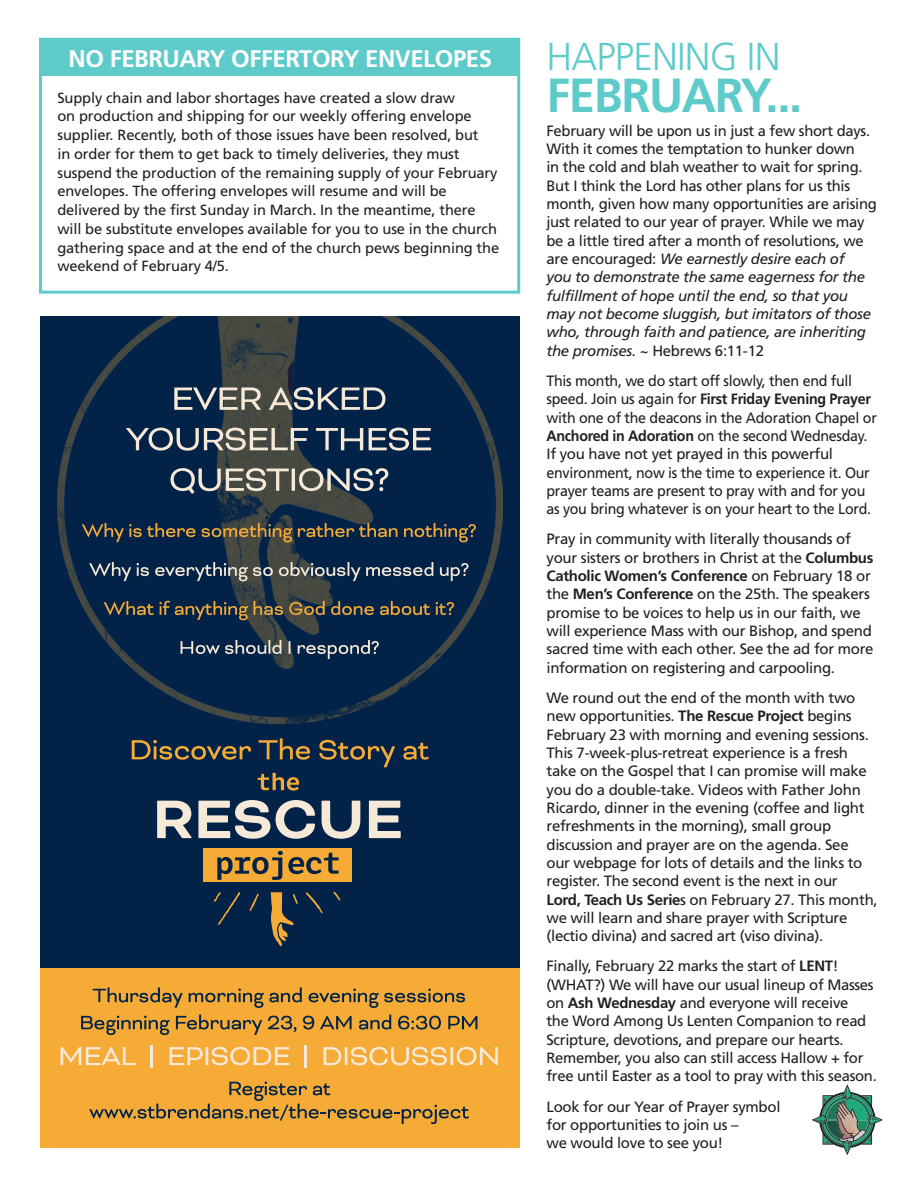
<style>
.page{position:relative;width:918px;height:1188px;background:#fff}
.page>*{position:absolute;margin:0;border:0;box-sizing:border-box;transform-origin:0 0}
.t1{font:700 47.85px "Frutiger LT Std";letter-spacing:-.03em;color:#5ecbca}
.t2{font:300 38.85px "Frutiger LT Std";letter-spacing:-.02em;color:#5ecbca}
.t3{font:700 24px "Frutiger LT Std";letter-spacing:-.02em;color:#fff}
.t4{font:15px/18.3px "Frutiger LT Std";letter-spacing:-.02em;color:#231f20}
.t5{font:15px/18.3px "Frutiger LT Std";letter-spacing:-.02em;color:#231f20;scale:.95 1}
.t6{font:14.7px/18.8px "Frutiger LT Std";letter-spacing:-.01em;color:#231f20}
.s1{font-style:italic}
.s2{font-weight:700}
</style>
<div class="page">
<svg style="left:812px;top:1084px;width:71px;height:71px"></svg>
<div style="left:39px;top:38px;width:481px;height:256px;border:3px solid #5ecbca"></div>
<div style="left:41px;top:317px;width:479px;height:829px;background:#022347"></div>
<div style="left:41px;top:968px;width:479px;height:179px;background:#f5ab35"></div>
<img style="left:58px;top:317px;width:444px;height:406px">
<svg style="left:174px;top:388px;width:87px;height:22px"></svg>
<svg style="left:269px;top:387px;width:116px;height:23px"></svg>
<svg style="left:126px;top:428px;width:182px;height:23px"></svg>
<svg style="left:316px;top:428px;width:47px;height:22px"></svg>
<svg style="left:369px;top:428px;width:62px;height:23px"></svg>
<svg style="left:171px;top:468px;width:217px;height:26px"></svg>
<svg style="left:82px;top:523px;width:113px;height:19px"></svg>
<svg style="left:202px;top:523px;width:90px;height:19px"></svg>
<svg style="left:298px;top:523px;width:99px;height:14px"></svg>
<svg style="left:404px;top:523px;width:72px;height:19px"></svg>
<svg style="left:89px;top:562px;width:42px;height:19px"></svg>
<svg style="left:137px;top:563px;width:12px;height:13px"></svg>
<svg style="left:155px;top:562px;width:118px;height:19px"></svg>
<svg style="left:279px;top:562px;width:154px;height:19px"></svg>
<svg style="left:440px;top:563px;width:29px;height:18px"></svg>
<svg style="left:104px;top:601px;width:179px;height:19px"></svg>
<svg style="left:289px;top:601px;width:36px;height:14px"></svg>
<svg style="left:331px;top:601px;width:43px;height:14px"></svg>
<svg style="left:380px;top:601px;width:50px;height:14px"></svg>
<svg style="left:436px;top:602px;width:18px;height:13px"></svg>
<svg style="left:181px;top:640px;width:100px;height:14px"></svg>
<svg style="left:289px;top:641px;width:2px;height:13px"></svg>
<svg style="left:298px;top:640px;width:81px;height:19px"></svg>
<svg style="left:132px;top:740px;width:119px;height:20px"></svg>
<svg style="left:259px;top:738px;width:51px;height:22px"></svg>
<svg style="left:319px;top:740px;width:76px;height:27px"></svg>
<svg style="left:403px;top:743px;width:26px;height:17px"></svg>
<svg style="left:93px;top:987px;width:90px;height:21px"></svg>
<svg style="left:189px;top:987px;width:113px;height:21px"></svg>
<svg style="left:309px;top:989px;width:156px;height:19px"></svg>
<svg style="left:81px;top:1016px;width:88px;height:19px"></svg>
<svg style="left:176px;top:1015px;width:86px;height:20px"></svg>
<svg style="left:268px;top:1016px;width:28px;height:16px"></svg>
<svg style="left:303px;top:1016px;width:11px;height:13px"></svg>
<svg style="left:320px;top:1016px;width:32px;height:13px"></svg>
<svg style="left:359px;top:1015px;width:32px;height:15px"></svg>
<svg style="left:398px;top:1016px;width:43px;height:14px"></svg>
<svg style="left:448px;top:1016px;width:29px;height:13px"></svg>
<svg style="left:61px;top:1047px;width:75px;height:18px"></svg>
<hr style="left:151px;top:1045px;width:2px;height:23px;background:#f7e9d7">
<svg style="left:170px;top:1047px;width:119px;height:18px"></svg>
<hr style="left:305px;top:1045px;width:2px;height:23px;background:#f7e9d7">
<svg style="left:324px;top:1047px;width:174px;height:18px"></svg>
<svg style="left:89px;top:1082px;width:380px;height:42px"></svg>
<div style="left:204px;top:849px;width:148px;height:33px;background:#f5ab35"></div>
<svg style="left:217px;top:851px;width:122px;height:29px"></svg>
<svg style="left:157px;top:801px;width:35px;height:37px"></svg>
<svg style="left:198px;top:800px;width:72px;height:39px"></svg>
<svg style="left:276px;top:800px;width:39px;height:39px"></svg>
<svg style="left:322px;top:801px;width:38px;height:38px"></svg>
<svg style="left:369px;top:801px;width:32px;height:37px"></svg>
<svg style="left:258px;top:773px;width:41px;height:18px"></svg>
<svg style="left:250px;top:894px;width:9px;height:17px"></svg>
<svg style="left:333px;top:892px;width:7px;height:9px"></svg>
<svg style="left:214px;top:892px;width:26px;height:33px"></svg>
<svg style="left:271px;top:892px;width:27px;height:54px"></svg>
<svg style="left:306px;top:892px;width:17px;height:21px"></svg>
<div style="left:40px;top:39px;width:480px;height:37px;background:#5ecbca"></div>
<p class="t3" style="left:69px;top:45px;width:425px">NO FEBRUARY OFFERTORY ENVELOPES</p>
<p class="t6" style="left:57px;top:88px;width:443px">Supply chain and labor shortages have created a slow draw<br>on production and shipping for our weekly offering envelope supplier. Recently, both of those issues have been resolved, but<br>in order for them to get back to timely deliveries, they must suspend the production of the remaining supply of your February envelopes. The offering envelopes will resume and will be delivered by the first Sunday in March. In the meantime, there will be substitute envelopes available for you to use in the church gathering space and at the end of the church pews beginning the weekend of February 4/5.</p>
<p class="t2" style="left:546px;top:34px;width:235px">HAPPENING IN</p>
<p class="t1" style="left:546px;top:67px;width:257px">FEBRUARY...</p>
<p class="t4" style="left:546px;top:122px;width:332px">February will be upon us in just a few short days.<br>With it comes the temptation to hunker down<br>in the cold and blah weather to wait for spring.<br>But I think the Lord has other plans for us this month, given how many opportunities are arising just related to our year of prayer. While we may be a little tired after a month of resolutions, we are encouraged: <span class="s1">We earnestly desire each of<br>you to demonstrate the same eagerness for the fulfillment of hope until the end, so that you may not become sluggish, but imitators of those who, through faith and patience, are inheriting the promises.</span> ~ Hebrews 6:11-12</p>
<p class="t5" style="left:546px;top:372px;width:349px">This month, we do start off slowly, then end full speed. Join us again for <span class="s2">First Friday Evening Prayer </span>with one of the deacons in the Adoration Chapel or <span class="s2">Anchored in Adoration</span> on the second Wednesday.<br>If you have not yet prayed in this powerful environment, now is the time to experience it. Our prayer teams are present to pray with and for you as you bring whatever is on your heart to the Lord.</p>
<p class="t4" style="left:546px;top:530px;width:329px">Pray in community with literally thousands of your sisters or brothers in Christ at the <span class="s2">Columbus Catholic Women’s Conference</span> on February 18 or the <span class="s2">Men’s Conference</span> on the 25th. The speakers promise to be voices to help us in our faith, we will experience Mass with our Bishop, and spend sacred time with each other. See the ad for more information on registering and carpooling.</p>
<p class="t4" style="left:546px;top:689px;width:333px">We round out the end of the month with two new opportunities. <span class="s2">The Rescue Project</span> begins February 23 with morning and evening sessions.<br>This 7-week-plus-retreat experience is a fresh take on the Gospel that I can promise will make you do a double-take. Videos with Father John Ricardo, dinner in the evening (coffee and light refreshments in the morning), small group discussion and prayer are on the agenda. See<br>our webpage for lots of details and the links to register. The second event is the next in our<br><span class="s2">Lord, Teach Us Serie</span>s on February 27. This month, we will learn and share prayer with Scripture (lectio divina) and sacred art (viso divina).</p>
<p class="t4" style="left:546px;top:957px;width:332px">Finally, February 22 marks the start of <span class="s2">LENT</span>! (WHAT?) We will have our usual lineup of Masses on <span class="s2">Ash Wednesday</span> and everyone will receive<br>the Word Among Us Lenten Companion to read Scripture, devotions, and prepare our hearts.<br>Remember, you also can still access Hallow + for free until Easter as a tool to pray with this season.</p>
<p class="t4" style="left:546px;top:1097px;width:236px">Look for our Year of Prayer symbol</p>
<p class="t4" style="left:546px;top:1116px;width:194px">for opportunities to join us –</p>
<p class="t4" style="left:546px;top:1134px;width:178px">we would love to see you!</p>
</div>
